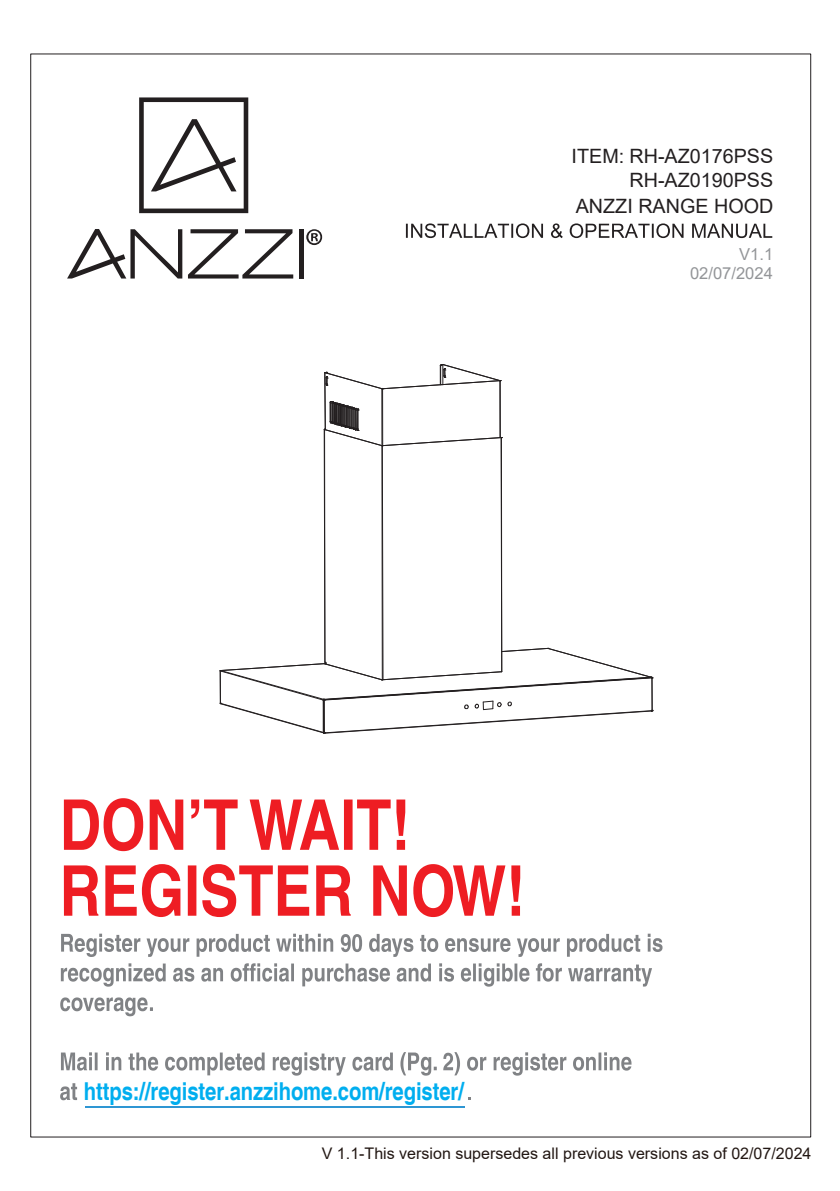
<style>
.page{position:relative;width:840px;height:1191px;background:#fff}
.page>*{position:absolute;margin:0;border:0;box-sizing:border-box;transform-origin:0 0}
.t1{font:700 condensed 24.6px "Helvetica";letter-spacing:-.005em;color:#00aeef}
.t2{font:19.8px/23.6px "Arial";color:#231f20;text-align:right}
.t3{font:16.6px/19px "Arial";color:#939598;text-align:right}
.t4{font:16px "Arial";color:#221713}
</style>
<div class="page">
<svg style="left:139px;top:97px;width:109px;height:116px"></svg>
<svg style="left:67px;top:229px;width:115px;height:49px"></svg>
<svg style="left:188px;top:229px;width:105px;height:49px"></svg>
<hr style="left:299px;top:229px;width:4px;height:49px;background:#231f20">
<svg style="left:306px;top:229px;width:16px;height:16px"></svg>
<svg style="left:405px;top:223px;width:137px;height:15px"></svg>
<svg style="left:551px;top:223px;width:220px;height:15px"></svg>
<svg style="left:64px;top:864px;width:456px;height:53px"></svg>
<hr style="left:85px;top:1106px;width:379px;height:1px;background:#2e96d3">
<svg style="left:61px;top:933px;width:601px;height:24px"></svg>
<svg style="left:61px;top:963px;width:590px;height:23px"></svg>
<svg style="left:60px;top:997px;width:93px;height:19px"></svg>
<svg style="left:61px;top:1052px;width:570px;height:23px"></svg>
<svg style="left:60px;top:1083px;width:17px;height:17px"></svg>
<svg style="left:64px;top:798px;width:341px;height:53px"></svg>
<hr style="left:324px;top:372px;width:1px;height:57px;background:#231f20">
<hr style="left:381px;top:389px;width:1px;height:56px;background:#231f20">
<hr style="left:382px;top:389px;width:1px;height:56px;background:#231f20">
<hr style="left:499px;top:381px;width:1px;height:56px;background:#231f20">
<svg style="left:324px;top:364px;width:177px;height:26px"></svg>
<svg style="left:219px;top:401px;width:433px;height:333px"></svg>
<p class="t2" style="left:571px;top:144px;width:203px">ITEM: RH-AZ0176PSS<br>RH-AZ0190PSS</p>
<p class="t2" style="left:575px;top:194px;width:199px">ANZZI RANGE HOOD</p>
<p class="t3" style="left:689px;top:244px;width:85px">V1.1<br>02/07/2024</p>
<h1 class="t1" style="left:84px;top:1076px;width:381px">https://register.anzzihome.com/register/</h1>
<p class="t4" style="left:321px;top:1142px;width:491px">V 1.1-This version supersedes all previous versions as of 02/07/2024</p>
</div>
